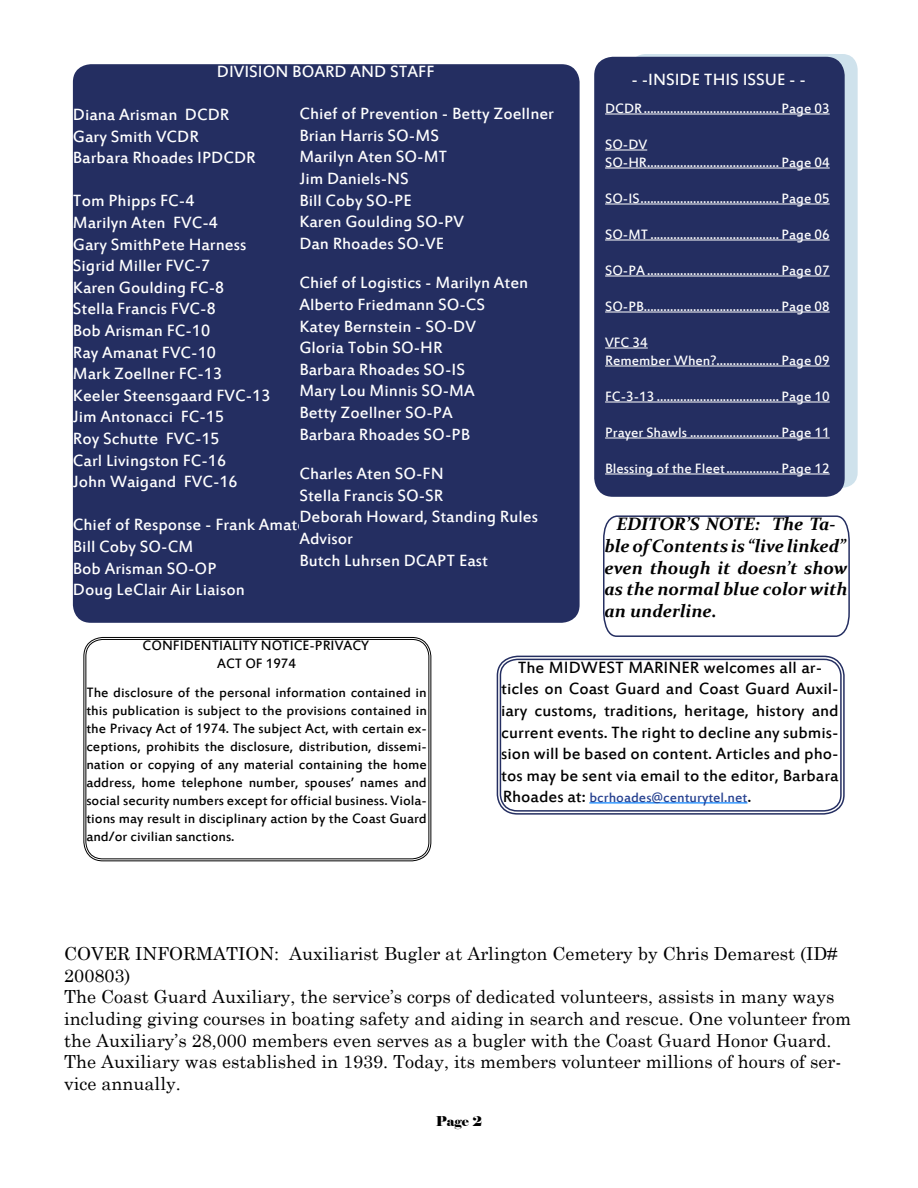
<style>
.page{position:relative;width:918px;height:1188px;background:#fff}
.page>*{position:absolute;margin:0;border:0;box-sizing:border-box;transform-origin:0 0}
.t1{font:18px/21.6px "Estrangelo Edessa";color:#fff}
.t2{font:18px/21.6px "Century Schoolbook";color:#000}
.t3{font:18px/21.6px "Estrangelo Edessa";color:#000;text-align:center}
.t4{font:italic 700 18px/21.6px "Constantia";color:#000}
.t5{font:18px "Estrangelo Edessa";color:#fffffe}
.t6{font:15px/18px "Estrangelo Edessa";color:#fff}
.t7{font:15px/18px "Estrangelo Edessa";color:#000;text-align:center}
.t8{font:15px "Estrangelo Edessa";color:#25408f}
.t9{font:13.5px "Elephant";color:#000}
.s1{font-size:18px;color:#000}
</style>
<div class="page">
<div style="left:73px;top:64px;width:507px;height:559px;background:#242e61;border-radius:18px"></div>
<div style="left:83px;top:637px;width:348px;height:224px;border:1px solid #000;border-radius:19px"></div>
<div style="left:85px;top:639px;width:344px;height:220px;border:1px solid #000;border-radius:17px"></div>
<hr style="left:589px;top:802px;width:158px;height:2px;background:#39f">
<div style="left:497px;top:656px;width:348px;height:159px;border:1px solid #242e61;border-radius:20px"></div>
<div style="left:500px;top:659px;width:342px;height:153px;border:1px solid #242e61;border-radius:17px"></div>
<div style="left:630px;top:54px;width:228px;height:434px;background:#cfe2ec;border-radius:15px"></div>
<div style="left:594px;top:57px;width:251px;height:440px;background:#242e61;border-radius:19px"></div>
<hr style="left:605px;top:114px;width:225px;height:1px;background:#fff">
<hr style="left:605px;top:150px;width:42px;height:1px;background:#fff">
<hr style="left:605px;top:168px;width:225px;height:1px;background:#fff">
<hr style="left:605px;top:204px;width:225px;height:1px;background:#fff">
<hr style="left:605px;top:240px;width:225px;height:1px;background:#fff">
<hr style="left:605px;top:276px;width:225px;height:1px;background:#fff">
<hr style="left:605px;top:312px;width:225px;height:1px;background:#fff">
<hr style="left:605px;top:348px;width:43px;height:1px;background:#fff">
<hr style="left:605px;top:366px;width:225px;height:1px;background:#fff">
<hr style="left:605px;top:402px;width:225px;height:1px;background:#fff">
<hr style="left:605px;top:438px;width:225px;height:1px;background:#fff">
<hr style="left:605px;top:474px;width:225px;height:1px;background:#fff">
<svg style="left:603px;top:515px;width:247px;height:122px"></svg>
<p class="t1" style="left:217px;top:62px;width:219px">DIVISION BOARD AND STAFF</p>
<p class="t1" style="left:73px;top:105px;width:184px">Diana Arisman DCDR<br>Gary Smith VCDR<br>Barbara Rhoades IPDCDR</p>
<p class="t1" style="left:73px;top:191px;width:199px">Tom Phipps FC-4<br>Marilyn Aten FVC-4<br>Gary SmithPete Harness<br>Sigrid Miller FVC-7<br>Karen Goulding FC-8<br>Stella Francis FVC-8<br>Bob Arisman FC-10<br>Ray Amanat FVC-10<br>Mark Zoellner FC-13<br>Keeler Steensgaard FVC-13<br>Jim Antonacci FC-15<br>Roy Schutte FVC-15<br>Carl Livingston FC-16<br>John Waigand FVC-16</p>
<p class="t1" style="left:73px;top:515px;width:235px">Chief of Response - Frank Amato<br>Bill Coby SO-CM<br>Bob Arisman SO-OP<br>Doug LeClair Air Liaison</p>
<p class="t1" style="left:299px;top:104px;width:256px">Chief of Prevention - Betty Zoellner<br>Brian Harris SO-MS<br>Marilyn Aten SO-MT<br>Jim Daniels-NS<br>Bill Coby SO-PE<br>Karen Goulding SO-PV<br>Dan Rhoades SO-VE</p>
<p class="t1" style="left:299px;top:273px;width:230px">Chief of Logistics - Marilyn Aten<br>Alberto Friedmann SO-CS<br>Katey Bernstein - SO-DV<br>Gloria Tobin SO-HR<br>Barbara Rhoades SO-IS<br>Mary Lou Minnis SO-MA<br>Betty Zoellner SO-PA<br>Barbara Rhoades SO-PB</p>
<p class="t1" style="left:299px;top:464px;width:240px">Charles Aten SO-FN<br>Stella Francis SO-SR<br>Deborah Howard, Standing Rules<br>Advisor<br>Butch Luhrsen DCAPT East</p>
<p class="t5" style="left:631px;top:70px;width:176px">- -INSIDE THIS ISSUE - -</p>
<p class="t6" style="left:605px;top:101px;width:226px">DCDR......................................... Page 03</p>
<p class="t6" style="left:605px;top:137px;width:226px">SO-DV<br>SO-HR........................................ Page 04</p>
<p class="t6" style="left:605px;top:191px;width:226px">SO-IS.......................................... Page 05</p>
<p class="t6" style="left:605px;top:227px;width:226px">SO-MT ....................................... Page 06</p>
<p class="t6" style="left:605px;top:263px;width:226px">SO-PA........................................ Page 07</p>
<p class="t6" style="left:605px;top:299px;width:226px">SO-PB......................................... Page 08</p>
<p class="t6" style="left:605px;top:335px;width:226px">VFC 34<br>Remember When?................... Page 09</p>
<p class="t6" style="left:605px;top:389px;width:226px">FC-3-13 ..................................... Page 10</p>
<p class="t6" style="left:605px;top:425px;width:226px">Prayer Shawls ........................... Page 11</p>
<p class="t6" style="left:605px;top:461px;width:226px">Blessing of the Fleet................ Page 12</p>
<p class="t4" style="left:604px;top:513px;width:244px;text-indent:12px">EDITOR’S NOTE: The Ta&shy;ble of Contents is “live linked” even though it doesn’t show as the normal blue color with an underline.</p>
<p class="t7" style="left:143px;top:638px;width:228px">CONFIDENTIALITY NOTICE-PRIVACY<br>ACT OF 1974</p>
<p class="t7" style="left:86px;top:685px;width:342px;text-align:justify">The disclosure of the personal information contained in this publication is subject to the provisions contained in the Privacy Act of 1974. The subject Act, with certain ex&shy;ceptions, prohibits the disclosure, distribution, dissemi&shy;nation or copying of any material containing the home address, home telephone number, spouses’ names and social security numbers except for official business. Viola&shy;tions may result in disciplinary action by the Coast Guard and/or civilian sanctions.</p>
<p class="t3" style="left:501px;top:658px;width:339px">The MIDWEST MARINER welcomes all ar&shy;ticles on Coast Guard and Coast Guard Auxil&shy;iary customs, traditions, heritage, history and current events. The right to decline any submis&shy;sion will be based on content. Articles and pho&shy;tos may be sent via email to the editor, Barbara</p>
<p class="t8" style="left:503px;top:790px;width:250px"><span class="s1">Rhoades at:</span> bcrhoades@centurytel.net<span class="s1">.</span></p>
<p class="t2" style="left:64px;top:941px;width:788px">COVER INFORMATION: Auxiliarist Bugler at Arlington Cemetery by Chris Demarest (ID# 200803)<br>The Coast Guard Auxiliary, the service’s corps of dedicated volunteers, assists in many ways including giving courses in boating safety and aiding in search and rescue. One volunteer from the Auxiliary’s 28,000 members even serves as a bugler with the Coast Guard Honor Guard.<br>The Auxiliary was established in 1939. Today, its members volunteer millions of hours of ser&shy;vice annually.</p>
<p class="t9" style="left:436px;top:1113px;width:48px">Page 2</p>
</div>
